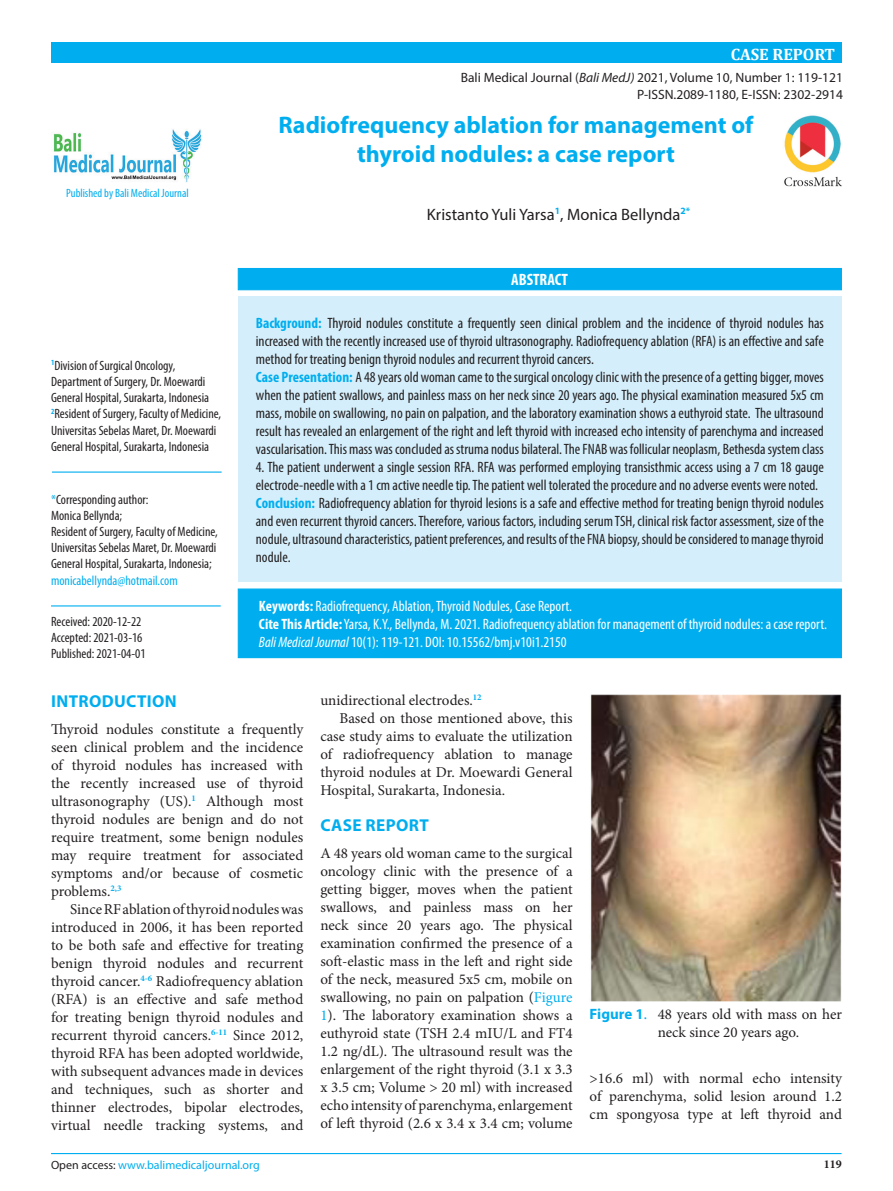
<style>
.page{position:relative;width:893px;height:1191px;background:#fff}
.page>*{position:absolute;margin:0;border:0;box-sizing:border-box;transform-origin:0 0}
.t1{font:700 24px/28.8px "Myriad Pro";color:#00aeef;text-align:center}
.t2{font:700 17.25px "Myriad Pro";letter-spacing:.02em;color:#00aeef}
.t3{font:16.5px "Myriad Pro";color:#231f20}
.t4{font:700 16.5px "Cambria";color:#fff}
.Default{font:700 condensed 16.5px "Myriad Pro";color:#fff}
.t5{font:15px/18px "Minion Pro";color:#231f20;text-align:justify}
.t6{font:condensed 15px/18px "Myriad Pro";color:#231f20;text-align:justify}
.t7{font:condensed 15px/18px "Myriad Pro";color:#fff}
.t8{font:condensed 13.5px/16.2px "Myriad Pro";color:#231f20}
.t9{font:13.5px "Myriad Pro";color:#231f20}
.judul{font:12px "Myriad Pro";color:#00aeef}
.judul-2{font:condensed 12px "Myriad Pro";color:#00aeef}
.judul-3{font:700 12px "Minion Pro";color:#231f20}
.s1{font-style:italic}
.s2{color:#00aeef}
.s3{font-weight:700;color:#00aeef}
.s4{font-weight:700}
.s5{color:#231f20}
.s6{font-family:"Myriad Pro";font-weight:700;color:#00aeef}
.s7{font-family:"Myriad Pro";color:#00aeef}
</style>
<div class="page">
<div style="left:51px;top:43px;width:791px;height:20px;background:#00aeef"></div>
<div style="left:238px;top:268px;width:604px;height:22px;background:#00aeef;border:1px solid #00aeef"></div>
<div style="left:238px;top:297px;width:603px;height:285px;background:#d4effb"></div>
<div style="left:238px;top:588px;width:604px;height:70px;background:#00aeef;border:1px solid #00aeef"></div>
<img style="left:784px;top:115px;width:58px;height:72px">
<hr style="left:52px;top:471px;width:170px;height:1px;background:#00aeef">
<hr style="left:51px;top:605px;width:170px;height:1px;background:#00aeef">
<hr style="left:51px;top:1153px;width:790px;height:1px;background:#00aeef">
<img style="left:53px;top:129px;width:149px;height:54px">
<img style="left:590px;top:694px;width:252px;height:307px">
<p class="t4" style="left:731px;top:43px;width:106px">CASE REPORT</p>
<p class="t9" style="left:461px;top:70px;width:384px">Bali Medical Journal (<span class="s1">Bali MedJ)</span> 2021, Volume 10, Number 1: 119-121</p>
<p class="t9" style="left:637px;top:86px;width:207px">P-ISSN.2089-1180, E-ISSN: 2302-2914</p>
<p class="judul-2" style="left:66px;top:186px;width:124px">Published by Bali Medical Journal</p>
<p class="t8" style="left:51px;top:357px;width:160px"><sup>1</sup>Division of Surgical Oncology,<br>Department of Surgery, Dr. Moewardi<br>General Hospital, Surakarta, Indonesia</p>
<p class="t8" style="left:51px;top:405px;width:172px"><sup>2</sup>Resident of Surgery, Faculty of Medicine,<br>Universitas Sebelas Maret, Dr. Moewardi<br>General Hospital, Surakarta, Indonesia</p>
<p class="t8" style="left:51px;top:491px;width:99px"><span class="s2">*</span>Corresponding author:</p>
<p class="t8" style="left:51px;top:507px;width:73px">Monica Bellynda;</p>
<p class="t8" style="left:51px;top:523px;width:168px">Resident of Surgery, Faculty of Medicine, Universitas Sebelas Maret, Dr. Moewardi General Hospital, Surakarta, Indonesia; <span class="s2">monicabellynda@hotmail.com</span></p>
<p class="t8" style="left:51px;top:613px;width:92px">Received: 2020-12-22</p>
<p class="t8" style="left:51px;top:629px;width:93px">Accepted: 2021-03-16</p>
<p class="t8" style="left:51px;top:645px;width:96px">Published: 2021-04-01</p>
<p class="t1" style="left:279px;top:110px;width:476px">Radiofrequency ablation for management of thyroid nodules: a case report</p>
<p class="t3" style="left:427px;top:204px;width:265px">Kristanto Yuli Yarsa<sup>1</sup>, Monica Bellynda<sup>2*</sup></p>
<p class="Default" style="left:511px;top:269px;width:58px">ABSTRACT</p>
<p class="t6" style="left:256px;top:314px;width:569px"><span class="s3">Background:</span> Thyroid nodules constitute a frequently seen clinical problem and the incidence of thyroid nodules has increased with the recently increased use of thyroid ultrasonography. Radiofrequency ablation (RFA) is an effective and safe method for treating benign thyroid nodules and recurrent thyroid cancers.</p>
<p class="t6" style="left:256px;top:368px;width:570px"><span class="s3">Case Presentation:</span> A 48 years old woman came to the surgical oncology clinic with the presence of a getting bigger, moves when the patient swallows, and painless mass on her neck since 20 years ago. The physical examination measured 5x5 cm mass, mobile on swallowing, no pain on palpation, and the laboratory examination shows a euthyroid state. The ultrasound result has revealed an enlargement of the right and left thyroid with increased echo intensity of parenchyma and increased vascularisation. This mass was concluded as struma nodus bilateral. The FNAB was follicular neoplasm, Bethesda system class</p>
<p class="t6" style="left:256px;top:458px;width:569px">4. The patient underwent a single session RFA. RFA was performed employing transisthmic access using a 7 cm 18 gauge electrode-needle with a 1 cm active needle tip. The patient well tolerated the procedure and no adverse events were noted.</p>
<p class="t6" style="left:256px;top:494px;width:569px"><span class="s3">Conclusion:</span> Radiofrequency ablation for thyroid lesions is a safe and effective method for treating benign thyroid nodules and even recurrent thyroid cancers. Therefore, various factors, including serum TSH, clinical risk factor assessment, size of the nodule, ultrasound characteristics, patient preferences, and results of the FNA biopsy, should be considered to manage thyroid nodule.</p>
<p class="t7" style="left:259px;top:597px;width:314px"><span class="s4">Keywords:</span> Radiofrequency, Ablation, Thyroid Nodules, Case Report.</p>
<p class="t7" style="left:259px;top:615px;width:569px"><span class="s4">Cite This Article:</span> Yarsa, K.Y., Bellynda, M. 2021. Radiofrequency ablation for management of thyroid nodules: a case report.<br><span class="s1">Bali Medical Journal</span> 10(1): 119-121. DOI: 10.15562/bmj.v10i1.2150</p>
<p class="t2" style="left:51px;top:690px;width:127px">INTRODUCTION</p>
<p class="t5" style="left:51px;top:720px;width:254px">Thyroid nodules constitute a frequently seen clinical problem and the incidence of thyroid nodules has increased with the recently increased use of thyroid ultrasonography (US).<sup>1</sup> Although most thyroid nodules are benign and do not require treatment, some benign nodules may require treatment for associated symptoms and/or because of cosmetic problems.<sup>2,3</sup></p>
<p class="t5" style="left:51px;top:900px;width:254px;text-indent:19px">Since RF ablation of thyroid nodules was introduced in 2006, it has been reported to be both safe and effective for treating benign thyroid nodules and recurrent thyroid cancer.<sup>4-6</sup> Radiofrequency ablation (RFA) is an effective and safe method for treating benign thyroid nodules and recurrent thyroid cancers.<sup>6-11</sup> Since 2012, thyroid RFA has been adopted worldwide, with subsequent advances made in devices and techniques, such as shorter and thinner electrodes, bipolar electrodes, virtual needle tracking systems, and</p>
<p class="judul" style="left:51px;top:1157px;width:210px"><span class="s5">Open access:</span> www.balimedicaljournal.org</p>
<p class="t5" style="left:320px;top:691px;width:163px">unidirectional electrodes.<sup>12</sup></p>
<p class="t5" style="left:320px;top:709px;width:254px;text-indent:19px">Based on those mentioned above, this case study aims to evaluate the utilization of radiofrequency ablation to manage thyroid nodules at Dr. Moewardi General Hospital, Surakarta, Indonesia.</p>
<p class="t2" style="left:320px;top:814px;width:110px">CASE REPORT</p>
<p class="t5" style="left:320px;top:844px;width:254px">A 48 years old woman came to the surgical oncology clinic with the presence of a getting bigger, moves when the patient swallows, and painless mass on her neck since 20 years ago. The physical examination confirmed the presence of a soft-elastic mass in the left and right side of the neck, measured 5x5 cm, mobile on swallowing, no pain on palpation (<span class="s2">Figure 1</span>). The laboratory examination shows a euthyroid state (TSH 2.4 mIU/L and FT4<br>1.2 ng/dL). The ultrasound result was the enlargement of the right thyroid (3.1 x 3.3 x 3.5 cm; Volume &gt; 20 ml) with increased echo intensity of parenchyma, enlargement of left thyroid (2.6 x 3.4 x 3.4 cm; volume</p>
<p class="t5" style="left:658px;top:1005px;width:186px;text-indent:-68px"><span class="s6">Figure 1</span><span class="s7">.</span> 48 years old with mass on her neck since 20 years ago.</p>
<p class="t5" style="left:590px;top:1069px;width:254px">&gt;16.6 ml) with normal echo intensity of parenchyma, solid lesion around 1.2 cm spongyosa type at left thyroid and</p>
<p class="judul-3" style="left:824px;top:1156px;width:19px">119</p>
</div>
